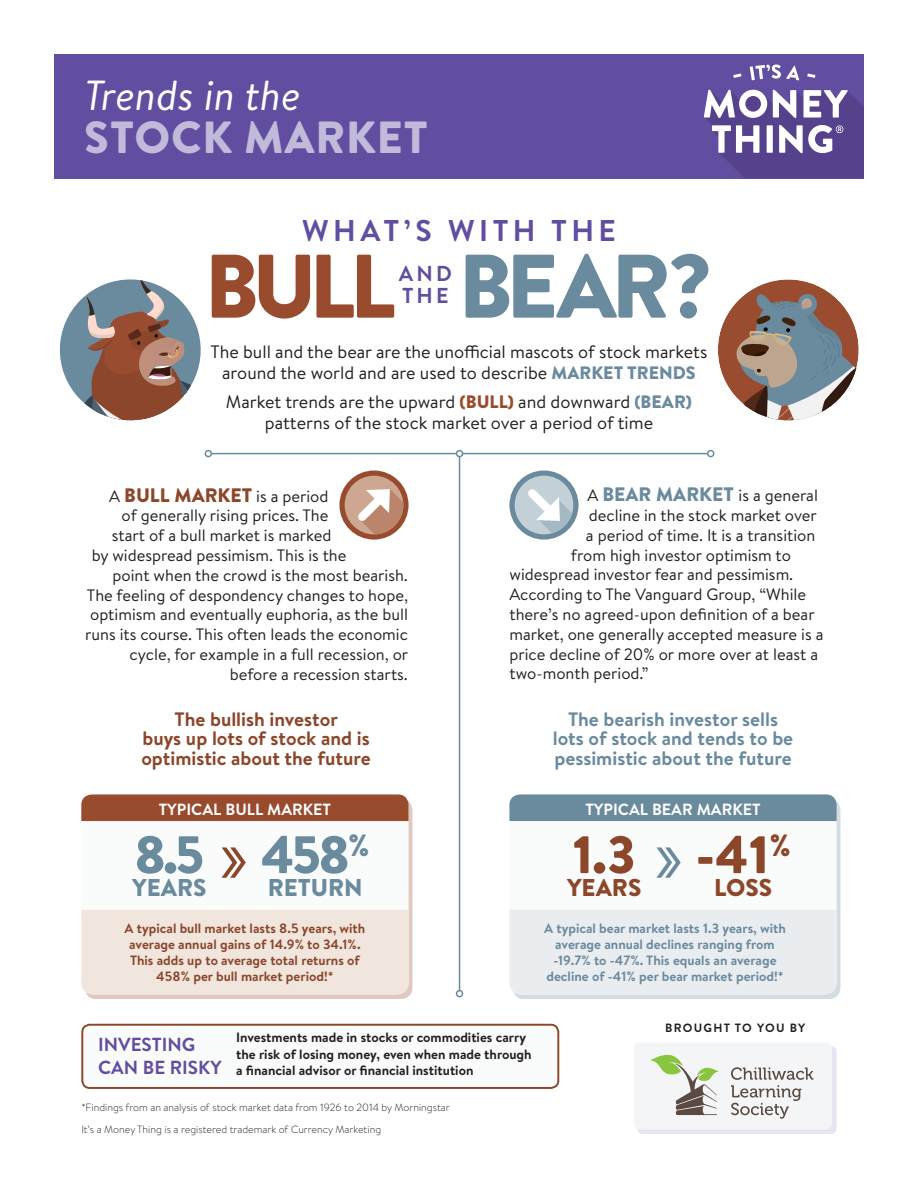
<style>
.page{position:relative;width:918px;height:1188px;background:#fff}
.page>*{position:absolute;margin:0;border:0;box-sizing:border-box;transform-origin:0 0}
.t1{font:900 90px "Brandon Text";letter-spacing:-.07em;color:#6a8a9e}
.t2{font:900 52.65px "Brandon Text";color:#6a8a9e}
.t3{font:900 52.65px "Brandon Text";color:#8c462a}
.t4{font:900 45px "Brandon Text";letter-spacing:.02em;color:#c2badb}
.t5{font:italic 42px "Brandon Text";color:#fff}
.t6{font:700 30px "Brandon Text";letter-spacing:.15em;color:#624ea0}
.t7{font:900 24.3px "Brandon Text";color:#6a8a9e}
.t8{font:900 24.3px "Brandon Text";color:#8c462a}
.t9{font:700 21.6px/22.2px "Brandon Text";letter-spacing:.15em;color:#624ea0}
.t10{font:700 19.5px/19.5px "Brandon Text";color:#6a8a9e;text-align:center}
.t11{font:700 19.5px/19.5px "Brandon Text";color:#8c462a;text-align:center}
.t12{font:700 18.9px/23px "Brandon Text";color:#624ea0}
.t13{font:18px/21.6px "Brandon Text";color:#231f20;text-align:center}
.t14{font:16.5px "Brandon Text";color:#231f20}
.t15{font:700 16.2px "Brandon Text";color:#fff}
.t16{font:700 13.5px/16.2px "Brandon Text";color:#6a8a9e;text-align:center}
.t17{font:700 13.5px/16.2px "Brandon Text";color:#8c462a;text-align:center}
.t18{font:700 13.5px/16.2px "Brandon Text";color:#231f20}
.t19{font:700 12px "Brandon Text";letter-spacing:.1em;color:#231f20}
.t20{font:300 10.5px "Brandon Text";color:#231f20}
.s1{color:#994b2e}
.s2{font-weight:900;color:#6a8a9e}
.s3{font-weight:900;color:#994b2e}
.s4{font-weight:900;font-size:19.5px;color:#8c462a}
.s5{font-weight:900;font-size:19.5px;color:#6a8a9e}
</style>
<div class="page">
<div style="left:54px;top:54px;width:810px;height:124px;background:#624ea0"></div>
<svg style="left:704px;top:64px;width:160px;height:114px"></svg>
<svg style="left:339px;top:471px;width:70px;height:69px"></svg>
<div style="left:345px;top:476px;width:58px;height:58px;background:#cea792;border-radius:50%"></div>
<svg style="left:350px;top:485px;width:53px;height:49px"></svg>
<svg style="left:509px;top:471px;width:70px;height:69px"></svg>
<div style="left:515px;top:476px;width:58px;height:58px;background:#c3d0d8;border-radius:50%"></div>
<svg style="left:520px;top:481px;width:52px;height:52px"></svg>
<hr style="left:211px;top:453px;width:497px;height:1px;background:#6a8a9e">
<div style="left:205px;top:450px;width:7px;height:7px;border:2px solid #6a8a9e;border-radius:50%"></div>
<div style="left:707px;top:450px;width:7px;height:7px;border:2px solid #6a8a9e;border-radius:50%"></div>
<div style="left:637px;top:1046px;width:200px;height:88px;background:#e8e5f2;border-radius:5px"></div>
<svg style="left:634px;top:1043px;width:198px;height:86px"></svg>
<div style="left:718px;top:279px;width:141px;height:141px;background:#994c2f;border-radius:50%"></div>
<svg style="left:718px;top:293px;width:141px;height:127px"></svg>
<svg style="left:59px;top:279px;width:142px;height:142px"></svg>
<div style="left:85px;top:799px;width:327px;height:199px;background:#e0c9c0"></div>
<div style="left:81px;top:795px;width:328px;height:199px;background:#fafbfb;border-radius:12px"></div>
<div style="left:81px;top:910px;width:328px;height:85px;background:#f1e6dd"></div>
<div style="left:81px;top:794px;width:328px;height:27px;background:#994b2e"></div>
<svg style="left:222px;top:847px;width:24px;height:31px"></svg>
<div style="left:513px;top:799px;width:327px;height:199px;background:#d2dce2"></div>
<div style="left:509px;top:795px;width:328px;height:199px;background:#fafbfb;border-radius:12px"></div>
<div style="left:509px;top:794px;width:328px;height:27px;background:#6a8a9e"></div>
<div style="left:510px;top:910px;width:327px;height:85px;background:#e9edf0"></div>
<svg style="left:656px;top:847px;width:25px;height:31px"></svg>
<hr style="left:459px;top:457px;width:1px;height:534px;background:#6a8a9e">
<div style="left:456px;top:450px;width:7px;height:7px;border:2px solid #6a8a9e;border-radius:50%"></div>
<div style="left:456px;top:990px;width:7px;height:7px;border:2px solid #6a8a9e;border-radius:50%"></div>
<div style="left:82px;top:1025px;width:476px;height:63px;background:#fafbfb;border-radius:8px"></div>
<div style="left:81px;top:1024px;width:478px;height:65px;border:2px solid #8c462a;border-radius:8px"></div>
<h3 class="t5" style="left:84px;top:66px;width:218px">Trends in the</h3>
<h3 class="t4" style="left:84px;top:106px;width:345px">STOCK MARKET</h3>
<h3 class="t6" style="left:302px;top:210px;width:315px">WHAT’S WITH THE</h3>
<h1 class="t1" style="left:205px;top:223px;width:510px"><span class="s1">BULL</span> BEAR?</h1>
<h3 class="t9" style="left:399px;top:262px;width:55px">AND<br>THE</h3>
<p class="t13" style="left:211px;top:340px;width:498px">The bull and the bear are the unofficial mascots of stock markets around the world and are used to describe <span class="s2">MARKET TRENDS</span></p>
<p class="t13" style="left:226px;top:390px;width:468px">Market trends are the upward <span class="s3">(BULL)</span> and downward <span class="s2">(BEAR) </span>patterns of the stock market over a period of time</p>
<p class="t14" style="left:109px;top:485px;width:221px">A <span class="s4">BULL MARKET</span> is a period</p>
<p class="t14" style="left:122px;top:504px;width:208px">of generally rising prices. The</p>
<p class="t14" style="left:112px;top:524px;width:221px">start of a bull market is marked</p>
<p class="t14" style="left:92px;top:544px;width:256px">by widespread pessimism. This is the</p>
<p class="t14" style="left:112px;top:564px;width:297px">point when the crowd is the most bearish.</p>
<p class="t14" style="left:87px;top:584px;width:323px">The feeling of despondency changes to hope,</p>
<p class="t14" style="left:90px;top:603px;width:319px">optimism and eventually euphoria, as the bull</p>
<p class="t14" style="left:85px;top:623px;width:324px">runs its course. This often leads the economic</p>
<p class="t14" style="left:130px;top:643px;width:280px">cycle, for example in a full recession, or</p>
<p class="t14" style="left:230px;top:663px;width:180px">before a recession starts.</p>
<p class="t11" style="left:141px;top:709px;width:231px">The bullish investor<br>buys up lots of stock and is optimistic about the future</p>
<p class="t15" style="left:159px;top:798px;width:174px">TYPICAL BULL MARKET</p>
<h3 class="t7" style="left:132px;top:871px;width:239px">YEARS <sup>458</sup><sup>%</sup></h3>
<h2 class="t2" style="left:134px;top:818px;width:72px">8.5</h2>
<h3 class="t7" style="left:268px;top:871px;width:96px">RETURN</h3>
<p class="t17" style="left:125px;top:920px;width:242px">A typical bull market lasts 8.5 years, with average annual gains of 14.9% to 34.1%.<br>This adds up to average total returns of 458% per bull market period!*</p>
<p class="t14" style="left:587px;top:484px;width:232px">A <span class="s5">BEAR MARKET</span> is a general</p>
<p class="t14" style="left:589px;top:504px;width:229px">decline in the stock market over</p>
<p class="t14" style="left:586px;top:524px;width:231px">a period of time. It is a transition</p>
<p class="t14" style="left:571px;top:544px;width:222px">from high investor optimism to</p>
<p class="t14" style="left:509px;top:563px;width:285px">widespread investor fear and pessimism.</p>
<p class="t14" style="left:509px;top:583px;width:298px">According to The Vanguard Group, “While</p>
<p class="t14" style="left:509px;top:603px;width:307px">there’s no agreed-upon definition of a bear</p>
<p class="t14" style="left:509px;top:623px;width:316px">market, one generally accepted measure is a</p>
<p class="t14" style="left:509px;top:643px;width:310px">price decline of 20% or more over at least a</p>
<p class="t14" style="left:509px;top:662px;width:141px">two-month period.”</p>
<p class="t10" style="left:553px;top:709px;width:242px">The bearish investor sells lots of stock and tends to be pessimistic about the future</p>
<p class="t15" style="left:585px;top:798px;width:177px">TYPICAL BEAR MARKET</p>
<h3 class="t8" style="left:567px;top:871px;width:225px">YEARS <sup>-41</sup><sup>%</sup></h3>
<h2 class="t3" style="left:573px;top:818px;width:65px">1.3</h2>
<h3 class="t8" style="left:714px;top:871px;width:60px">LOSS</h3>
<p class="t16" style="left:544px;top:920px;width:243px">A typical bear market lasts 1.3 years, with average annual declines ranging from -19.7% to -47%. This equals an average decline of -41% per bear market period!*</p>
<p class="t12" style="left:98px;top:1032px;width:125px">INVESTING<br>CAN BE RISKY</p>
<p class="t18" style="left:236px;top:1029px;width:297px">Investments made in stocks or commodities carry the risk of losing money, even when made through a financial advisor or financial institution</p>
<p class="t20" style="left:81px;top:1100px;width:370px">*Findings from an analysis of stock market data from 1926 to 2014 by Morningstar</p>
<p class="t20" style="left:81px;top:1122px;width:301px">It’s a Money Thing is a registered trademark of Currency Marketing</p>
<p class="t19" style="left:665px;top:1020px;width:142px">BROUGHT TO YOU BY</p>
</div>
